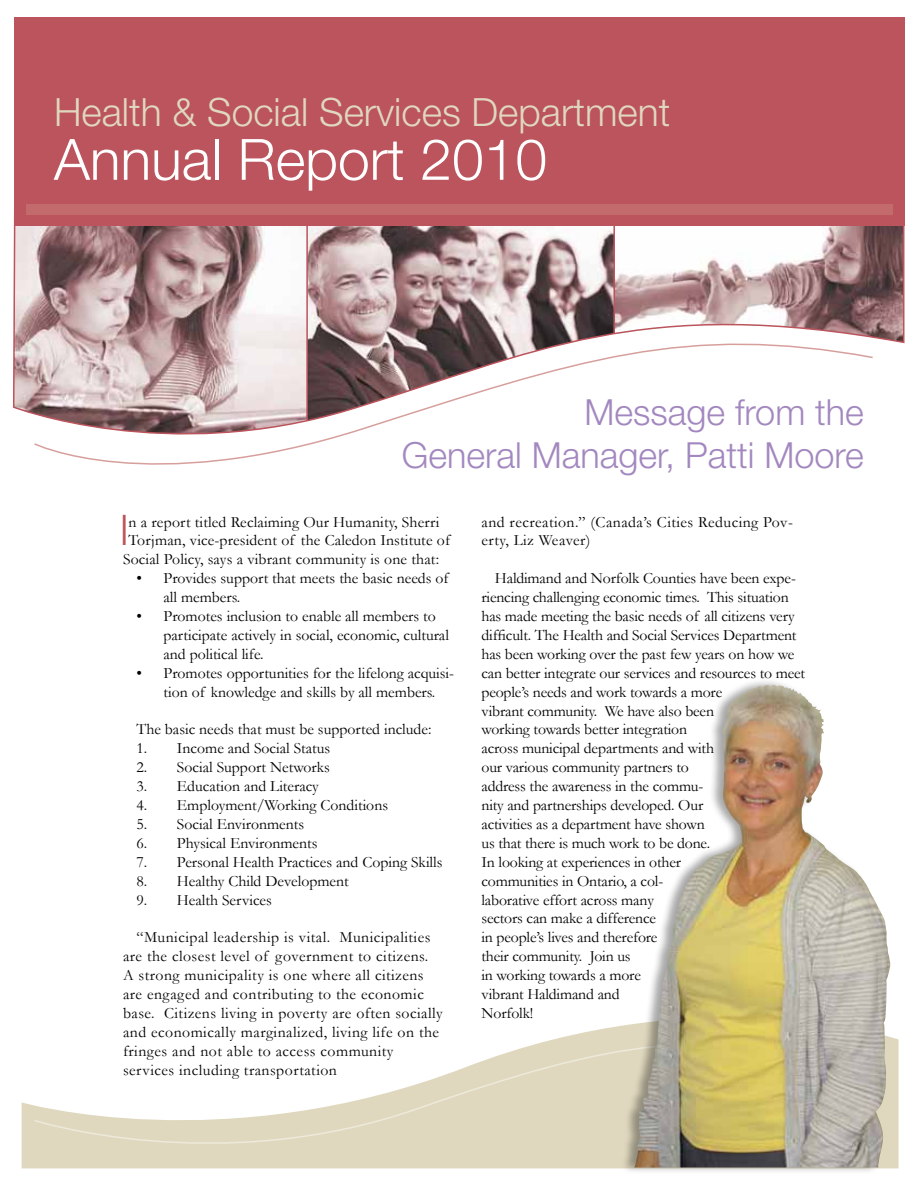
<style>
.page{position:relative;width:918px;height:1188px;background:#fff}
.page>*{position:absolute;margin:0;border:0;box-sizing:border-box;transform-origin:0 0}
.t1{font:300 57px "Helvetica Neue";color:#fff}
.t2{font:300 condensed 42.15px "Helvetica Neue";color:#bb545c}
.t3{font:300 39px "Helvetica Neue";color:#e0d8be}
.t4{font:300 36px/43.2px "Helvetica Neue";color:#a388bf;text-align:right}
.t5{font:15.75px/18.9px "Garamond";color:#000}
.t6{font:15.75px/18.9px "Garamond";letter-spacing:.03em;color:#000}
</style>
<div class="page">
<svg style="left:13px;top:123px;width:892px;height:291px"></svg>
<div style="left:14px;top:17px;width:890px;height:208px;background:#bb545c"></div>
<svg style="left:22px;top:1026px;width:877px;height:142px"></svg>
<div style="left:26px;top:204px;width:866px;height:11px;background:#c36b6c"></div>
<svg style="left:33px;top:323px;width:841px;height:142px"></svg>
<svg style="left:33px;top:1028px;width:588px;height:141px"></svg>
<div style="left:621px;top:677px;width:270px;height:498px;background:#000;opacity:.35"></div>
<img style="left:648px;top:685px;width:118px;height:398px">
<h3 class="t3" style="left:54px;top:89px;width:618px">Health &amp; Social Services Department</h3>
<h1 class="t1" style="left:54px;top:125px;width:495px">Annual Report 2010</h1>
<h3 class="t4" style="left:402px;top:390px;width:464px">Message from the<br>General Manager, Patti Moore</h3>
<h2 class="t2" style="left:120px;top:506px;width:9px">I</h2>
<p class="t5" style="left:129px;top:512px;width:312px">n a report titled Reclaiming Our Humanity, Sherri</p>
<p class="t5" style="left:129px;top:531px;width:323px">Torjman, vice-president of the Caledon Institute of</p>
<p class="t5" style="left:123px;top:550px;width:318px">Social Policy, says a vibrant community is one that:</p>
<p class="t5" style="left:163px;top:568px;width:287px;text-indent:-27px">• Provides support that meets the basic needs of all members.</p>
<p class="t5" style="left:163px;top:606px;width:287px;text-indent:-27px">• Promotes inclusion to enable all members to participate actively in social, economic, cultural and political life.</p>
<p class="t5" style="left:136px;top:663px;width:319px;text-align:center">• Promotes opportunities for the lifelong acquisi&shy;tion of knowledge and skills by all members.</p>
<p class="t5" style="left:136px;top:720px;width:296px">The basic needs that must be supported include:</p>
<p class="t5" style="left:136px;top:739px;width:195px">1. Income and Social Status</p>
<p class="t5" style="left:136px;top:757px;width:195px">2. Social Support Networks</p>
<p class="t5" style="left:136px;top:776px;width:184px">3. Education and Literacy</p>
<p class="t5" style="left:136px;top:795px;width:253px">4. Employment/Working Conditions</p>
<p class="t5" style="left:136px;top:814px;width:169px">5. Social Environments</p>
<p class="t5" style="left:136px;top:833px;width:183px">6. Physical Environments</p>
<p class="t5" style="left:136px;top:852px;width:308px">7. Personal Health Practices and Coping Skills</p>
<p class="t5" style="left:136px;top:871px;width:214px">8. Healthy Child Development</p>
<p class="t5" style="left:136px;top:890px;width:137px">9. Health Services</p>
<p class="t6" style="left:123px;top:928px;width:321px;text-indent:13px">“Municipal leadership is vital. Municipalities are the closest level of government to citizens.<br>A strong municipality is one where all citizens are engaged and contributing to the economic base. Citizens living in poverty are often socially and economically marginalized, living life on the fringes and not able to access community services including transportation</p>
<p class="t6" style="left:482px;top:512px;width:313px">and recreation.” (Canada’s Cities Reducing Pov&shy;erty, Liz Weaver)</p>
<p class="t5" style="left:481px;top:568px;width:325px;text-indent:14px">Haldimand and Norfolk Counties have been expe&shy;riencing challenging economic times. This situation has made meeting the basic needs of all citizens very difficult. The Health and Social Services Department has been working over the past few years on how we can better integrate our services and resources to meet people’s needs and work towards a more<br>vibrant community. We have also been<br>working towards better integration<br>across municipal departments and with<br>our various community partners to<br>address the awareness in the commu-<br>nity and partnerships developed. Our<br>activities as a department have shown<br>us that there is much work to be done.<br>In looking at experiences in other<br>communities in Ontario, a col-<br>laborative effort across many<br>sectors can make a difference<br>in people’s lives and therefore<br>their community. Join us<br>in working towards a more<br>vibrant Haldimand and<br>Norfolk!</p>
</div>
